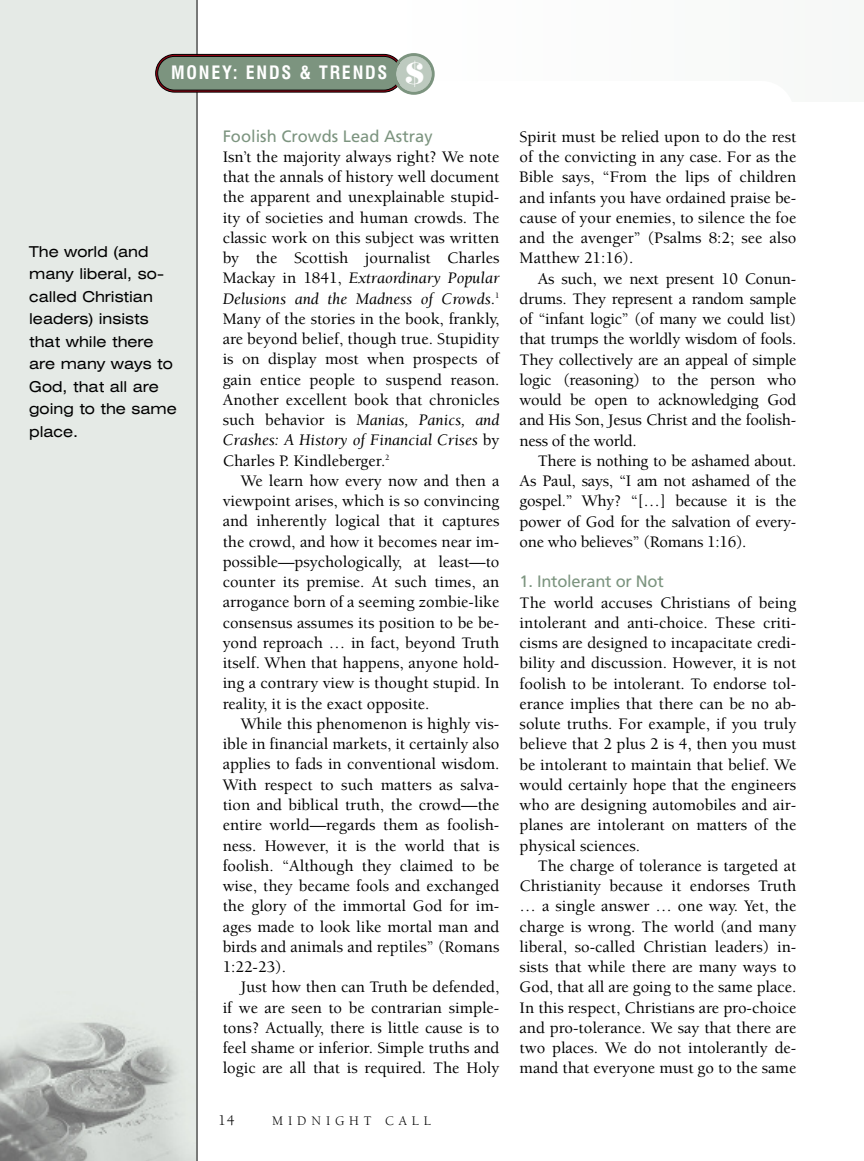
<style>
.page{position:relative;width:864px;height:1161px;background:#fff}
.page>*{position:absolute;margin:0;border:0;box-sizing:border-box;transform-origin:0 0}
.t1{font:700 condensed 18px "Swiss 721 BT";letter-spacing:.1em;color:#fff}
.t2{font:500 16.5px/20.2px "Berkeley";color:#000;text-align:justify}
.t3{font:16.5px "Frutiger";color:#7c947f}
.t4{font:expanded 15px/22.5px "Swiss 721 BT";color:#000}
.t5{font:15px "Berkeley";color:#000}
.t6{font:13.5px "Berkeley";letter-spacing:.365em;color:#000}
.s1{font-family:"Elephant";font-weight:400;font-stretch:normal;font-size:29.25px}
.s2{font-weight:400;font-style:italic}
</style>
<div class="page">
<div style="left:0;top:0;width:197px;height:1161px;background:#e5eae6"></div>
<img style="left:0;top:992px;width:195px;height:169px">
<hr style="left:197px;top:0;width:1px;height:1161px;background:#000">
<svg style="left:155px;top:53px;width:280px;height:42px;background:#859082"></svg>
<p class="t1" style="left:171px;top:66px;width:256px">MONEY: ENDS &amp; TRENDS <span class="s1">$</span></p>
<p class="t4" style="left:29px;top:242px;width:149px">The world (and many liberal, so&shy;called Christian leaders) insists that while there are many ways to<br>God, that all are going to the same place.</p>
<p class="t3" style="left:223px;top:129px;width:211px">Foolish Crowds Lead Astray</p>
<p class="t2" style="left:223px;top:148px;width:278px">Isn’t the majority always right? We note that the annals of history well document the apparent and unexplainable stupid&shy;ity of societies and human crowds. The classic work on this subject was written by the Scottish journalist Charles Mackay in 1841, <span class="s2">Extraordinary Popular Delusions and the Madness of Crowds</span>.<sup>1<br></sup>Many of the stories in the book, frankly, are beyond belief, though true. Stupidity is on display most when prospects of gain entice people to suspend reason.<br>Another excellent book that chronicles such behavior is <span class="s2">Manias, Panics, and Crashes: A History of Financial Crises</span> by Charles P. Kindleberger.<sup>2</sup></p>
<p class="t2" style="left:223px;top:472px;width:278px;text-indent:18px">We learn how every now and then a viewpoint arises, which is so convincing and inherently logical that it captures the crowd, and how it becomes near im&shy;possible—psychologically, at least—to counter its premise. At such times, an arrogance born of a seeming zombie-like consensus assumes its position to be be&shy;yond reproach … in fact, beyond Truth itself. When that happens, anyone hold&shy;ing a contrary view is thought stupid. In reality, it is the exact opposite.</p>
<p class="t2" style="left:223px;top:715px;width:278px;text-indent:18px">While this phenomenon is highly vis&shy;ible in financial markets, it certainly also applies to fads in conventional wisdom.<br>With respect to such matters as salva&shy;tion and biblical truth, the crowd—the entire world—regards them as foolish&shy;ness. However, it is the world that is foolish. “Although they claimed to be wise, they became fools and exchanged the glory of the immortal God for im&shy;ages made to look like mortal man and birds and animals and reptiles” (Romans 1:22-23).</p>
<p class="t2" style="left:223px;top:978px;width:278px;text-indent:18px">Just how then can Truth be defended, if we are seen to be contrarian simple&shy;tons? Actually, there is little cause is to feel shame or inferior. Simple truths and logic are all that is required. The Holy</p>
<p class="t5" style="left:218px;top:1115px;width:18px">14</p>
<p class="t6" style="left:272px;top:1116px;width:160px">MIDNIGHT CALL</p>
<p class="t2" style="left:520px;top:128px;width:278px">Spirit must be relied upon to do the rest of the convicting in any case. For as the Bible says, “From the lips of children and infants you have ordained praise be&shy;cause of your enemies, to silence the foe and the avenger” (Psalms 8:2; see also Matthew 21:16).</p>
<p class="t2" style="left:520px;top:270px;width:278px;text-indent:18px">As such, we next present 10 Conun&shy;drums. They represent a random sample of “infant logic” (of many we could list) that trumps the worldly wisdom of fools.<br>They collectively are an appeal of simple logic (reasoning) to the person who would be open to acknowledging God and His Son, Jesus Christ and the foolish&shy;ness of the world.</p>
<p class="t2" style="left:520px;top:452px;width:278px;text-indent:18px">There is nothing to be ashamed about.<br>As Paul, says, “I am not ashamed of the gospel.” Why? “[…] because it is the power of God for the salvation of every&shy;one who believes” (Romans 1:16).</p>
<p class="t3" style="left:520px;top:575px;width:146px">1. Intolerant or Not</p>
<p class="t2" style="left:520px;top:594px;width:278px">The world accuses Christians of being intolerant and anti-choice. These criti&shy;cisms are designed to incapacitate credi&shy;bility and discussion. However, it is not foolish to be intolerant. To endorse tol&shy;erance implies that there can be no ab&shy;solute truths. For example, if you truly believe that 2 plus 2 is 4, then you must be intolerant to maintain that belief. We would certainly hope that the engineers who are designing automobiles and air&shy;planes are intolerant on matters of the physical sciences.</p>
<p class="t2" style="left:520px;top:857px;width:278px;text-indent:18px">The charge of tolerance is targeted at Christianity because it endorses Truth … a single answer … one way. Yet, the charge is wrong. The world (and many liberal, so-called Christian leaders) in&shy;sists that while there are many ways to God, that all are going to the same place.<br>In this respect, Christians are pro-choice and pro-tolerance. We say that there are two places. We do not intolerantly de&shy;mand that everyone must go to the same</p>
</div>
